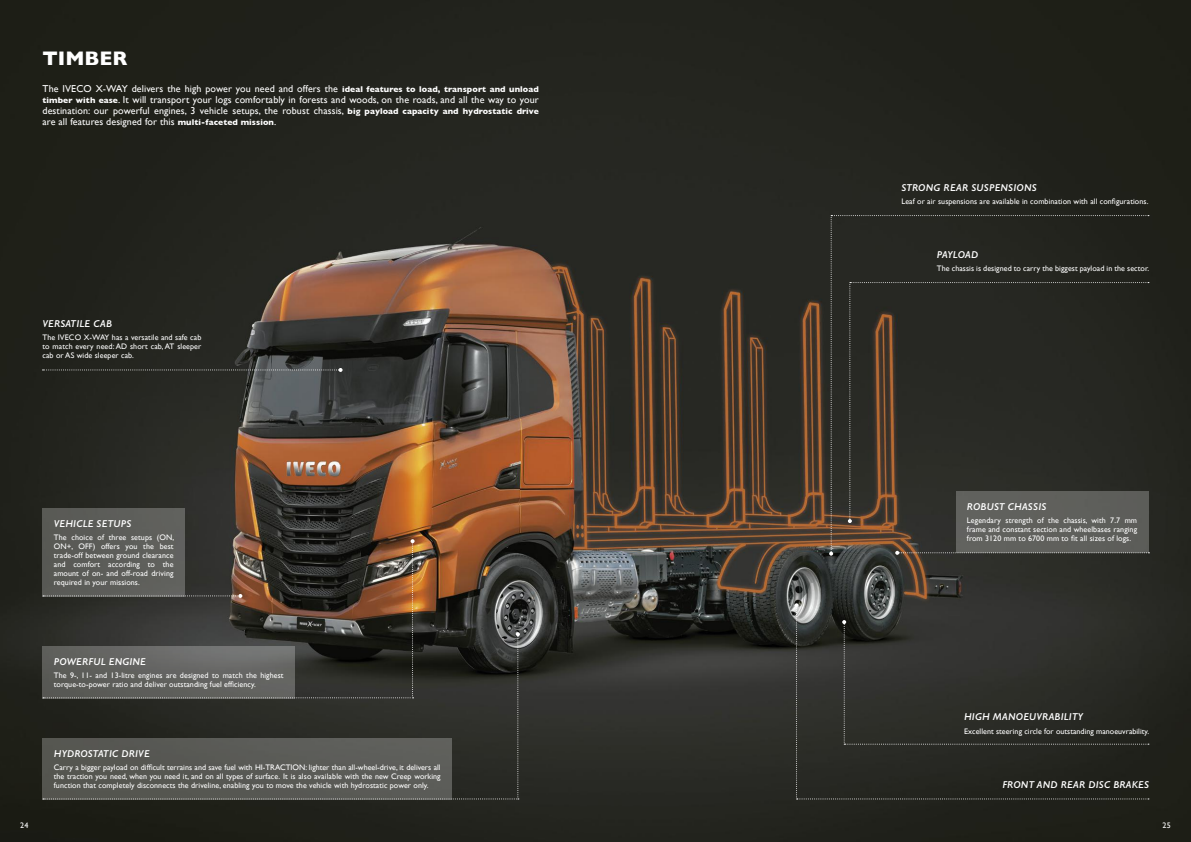
<style>
.page{position:relative;width:1191px;height:842px;background:#fff}
.page>*{position:absolute;margin:0;border:0;box-sizing:border-box;transform-origin:0 0}
.t1{font:700 20px "Gill Sans";color:#fff}
.t2{font:10px/11px "Gill Sans";letter-spacing:.01em;color:#fff;text-align:justify}
.t3{font:italic 600 10px "Gill Sans";letter-spacing:.02em;color:#fff}
.t4{font:8px/9px "Gill Sans";letter-spacing:.01em;color:#fff;text-align:justify}
.s1{font-weight:700;font-size:8.5px}
</style>
<div class="page">
<img style="left:0;top:0;width:1191px;height:842px">
<div style="left:43px;top:509px;width:142px;height:88px;background:#5d5d5a"></div>
<svg style="left:43px;top:368px;width:299px;height:4px"></svg>
<svg style="left:794px;top:603px;width:355px;height:196px;background:#2d2e29"></svg>
<svg style="left:829px;top:215px;width:320px;height:341px;background:#2e2c25"></svg>
<div style="left:955px;top:492px;width:193px;height:61px;background:#60605c"></div>
<svg style="left:43px;top:539px;width:477px;height:260px;background:#47433d"></svg>
<h1 class="t1" style="left:43px;top:42px;width:86px">TIMBER</h1>
<p class="t2" style="left:43px;top:83px;width:498px">The IVECO X-WAY delivers the high power you need and offers the <span class="s1">ideal features to load, transport and unload timber with ease</span>. It will transport your logs comfortably in forests and woods, on the roads, and all the way to your destination: our powerful engines, 3 vehicle setups, the robust chassis, <span class="s1">big payload capacity and hydrostatic drive </span>are all features designed for this <span class="s1">multi-faceted mission</span>.</p>
<p class="t3" style="left:43px;top:318px;width:71px">VERSATILE CAB</p>
<p class="t4" style="left:43px;top:333px;width:160px">The IVECO X-WAY has a versatile and safe cab to match every need: AD short cab, AT sleeper cab or AS wide sleeper cab.</p>
<p class="t3" style="left:54px;top:518px;width:79px">VEHICLE SETUPS</p>
<p class="t4" style="left:54px;top:533px;width:122px">The choice of three setups (ON, ON+, OFF) offers you the best trade-off between ground clearance and comfort according to the amount of on- and off-road driving required in your missions.</p>
<p class="t3" style="left:54px;top:655px;width:94px">POWERFUL ENGINE</p>
<p class="t4" style="left:54px;top:670px;width:231px">The 9-, 11- and 13-litre engines are designed to match the highest torque-to-power ratio and deliver outstanding fuel efficiency.</p>
<p class="t3" style="left:54px;top:747px;width:97px">HYDROSTATIC DRIVE</p>
<p class="t4" style="left:54px;top:763px;width:388px">Carry a bigger payload on difficult terrains and save fuel with HI-TRACTION: lighter than all-wheel-drive, it delivers all the traction you need, when you need it, and on all types of surface. It is also available with the new Creep working function that completely disconnects the driveline, enabling you to move the vehicle with hydrostatic power only.</p>
<p class="t3" style="left:901px;top:181px;width:137px">STRONG REAR SUSPENSIONS</p>
<p class="t4" style="left:901px;top:197px;width:248px">Leaf or air suspensions are available in combination with all configurations.</p>
<p class="t3" style="left:937px;top:249px;width:43px">PAYLOAD</p>
<p class="t4" style="left:937px;top:264px;width:214px">The chassis is designed to carry the biggest payload in the sector.</p>
<p class="t3" style="left:967px;top:501px;width:81px">ROBUST CHASSIS</p>
<p class="t4" style="left:967px;top:516px;width:172px">Legendary strength of the chassis, with 7.7 mm frame and constant section and wheelbases ranging from 3120 mm to 6700 mm to fit all sizes of logs.</p>
<p class="t3" style="left:964px;top:711px;width:120px">HIGH MANOEUVRABILITY</p>
<p class="t4" style="left:964px;top:726px;width:187px">Excellent steering circle for outstanding manoeuvrability.</p>
<p class="t3" style="left:1002px;top:778px;width:148px">FRONT AND REAR DISC BRAKES</p>
<p class="t4" style="left:20px;top:820px;width:10px">24</p>
<p class="t4" style="left:1162px;top:820px;width:10px">25</p>
</div>
